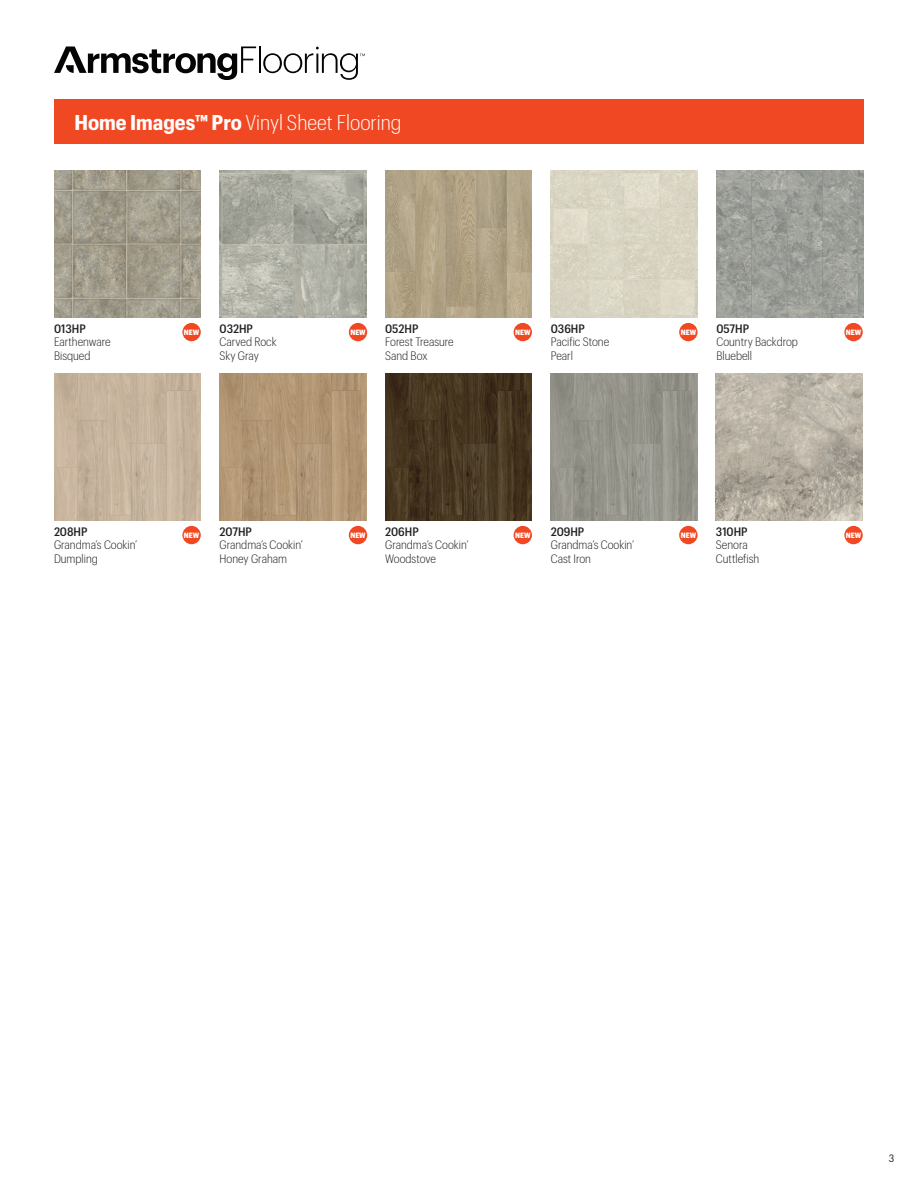
<style>
.page{position:relative;width:918px;height:1188px;background:#fff}
.page>*{position:absolute;margin:0;border:0;box-sizing:border-box;transform-origin:0 0}
.t1{font:300 21px "Graphik Compact";color:#fff}
.t2{font:300 12px/13.5px "Graphik Compact";color:#231f20}
.t3{font:500 12px "Graphik Compact";color:#231f20}
.t4{font:10.5px "Graphik Compact";color:#231f20}
.t5{font:900 7.5px "Graphik Compact";color:#fff}
.s1{font-weight:700}
</style>
<div class="page">
<hr style="left:259px;top:46px;width:2px;height:27px;background:#040503">
<svg style="left:54px;top:46px;width:202px;height:34px"></svg>
<svg style="left:263px;top:47px;width:102px;height:33px"></svg>
<div style="left:54px;top:99px;width:810px;height:45px;background:#f04822"></div>
<img style="left:551px;top:171px;width:147px;height:146px">
<img style="left:54px;top:171px;width:147px;height:146px">
<img style="left:385px;top:374px;width:147px;height:146px">
<img style="left:220px;top:171px;width:146px;height:146px">
<img style="left:551px;top:374px;width:147px;height:146px">
<img style="left:385px;top:171px;width:147px;height:146px">
<img style="left:220px;top:374px;width:146px;height:146px">
<img style="left:716px;top:171px;width:147px;height:146px">
<img style="left:54px;top:374px;width:147px;height:147px">
<img style="left:716px;top:374px;width:147px;height:146px">
<div style="left:182px;top:526px;width:19px;height:18px;background:#f04822;border-radius:50%"></div>
<div style="left:182px;top:323px;width:19px;height:18px;background:#f04822;border-radius:50%"></div>
<div style="left:349px;top:526px;width:18px;height:18px;background:#f04822;border-radius:50%"></div>
<div style="left:349px;top:323px;width:18px;height:18px;background:#f04822;border-radius:50%"></div>
<div style="left:514px;top:526px;width:18px;height:18px;background:#f04822;border-radius:50%"></div>
<div style="left:514px;top:323px;width:18px;height:18px;background:#f04822;border-radius:50%"></div>
<div style="left:679px;top:526px;width:19px;height:18px;background:#f04822;border-radius:50%"></div>
<div style="left:679px;top:323px;width:19px;height:18px;background:#f04822;border-radius:50%"></div>
<div style="left:844px;top:526px;width:19px;height:18px;background:#f04822;border-radius:50%"></div>
<div style="left:844px;top:323px;width:19px;height:18px;background:#f04822;border-radius:50%"></div>
<p class="t1" style="left:75px;top:108px;width:328px"><span class="s1">Home Images™ Pro</span> Vinyl Sheet Flooring</p>
<p class="t3" style="left:54px;top:320px;width:33px">013HP</p>
<p class="t2" style="left:54px;top:334px;width:58px">Earthenware</p>
<p class="t2" style="left:54px;top:348px;width:38px">Bisqued</p>
<p class="t5" style="left:184px;top:326px;width:17px">NEW</p>
<p class="t3" style="left:220px;top:320px;width:35px">032HP</p>
<p class="t2" style="left:220px;top:334px;width:59px">Carved Rock<br>Sky Gray</p>
<p class="t5" style="left:350px;top:326px;width:17px">NEW</p>
<p class="t3" style="left:385px;top:320px;width:35px">052HP</p>
<p class="t2" style="left:385px;top:334px;width:70px">Forest Treasure<br>Sand Box</p>
<p class="t5" style="left:515px;top:326px;width:17px">NEW</p>
<p class="t3" style="left:551px;top:320px;width:35px">036HP</p>
<p class="t2" style="left:551px;top:334px;width:60px">Pacific Stone<br>Pearl</p>
<p class="t5" style="left:681px;top:326px;width:17px">NEW</p>
<p class="t3" style="left:716px;top:320px;width:34px">057HP</p>
<p class="t2" style="left:716px;top:334px;width:83px">Country Backdrop<br>Bluebell</p>
<p class="t5" style="left:846px;top:326px;width:17px">NEW</p>
<p class="t3" style="left:54px;top:523px;width:35px">208HP</p>
<p class="t2" style="left:54px;top:538px;width:85px">Grandma’s Cookin’<br>Dumpling</p>
<p class="t5" style="left:184px;top:529px;width:17px">NEW</p>
<p class="t3" style="left:220px;top:523px;width:34px">207HP</p>
<p class="t2" style="left:220px;top:537px;width:85px">Grandma’s Cookin’<br>Honey Graham</p>
<p class="t5" style="left:350px;top:529px;width:17px">NEW</p>
<p class="t3" style="left:385px;top:523px;width:35px">206HP</p>
<p class="t2" style="left:385px;top:537px;width:85px">Grandma’s Cookin’<br>Woodstove</p>
<p class="t5" style="left:515px;top:529px;width:17px">NEW</p>
<p class="t3" style="left:551px;top:523px;width:35px">209HP</p>
<p class="t2" style="left:551px;top:537px;width:85px">Grandma’s Cookin’<br>Cast Iron</p>
<p class="t5" style="left:681px;top:529px;width:17px">NEW</p>
<p class="t3" style="left:716px;top:523px;width:33px">310HP</p>
<p class="t2" style="left:716px;top:537px;width:45px">Senora<br>Cuttlefish</p>
<p class="t5" style="left:846px;top:529px;width:17px">NEW</p>
<p class="t4" style="left:889px;top:1151px;width:7px">3</p>
</div>
